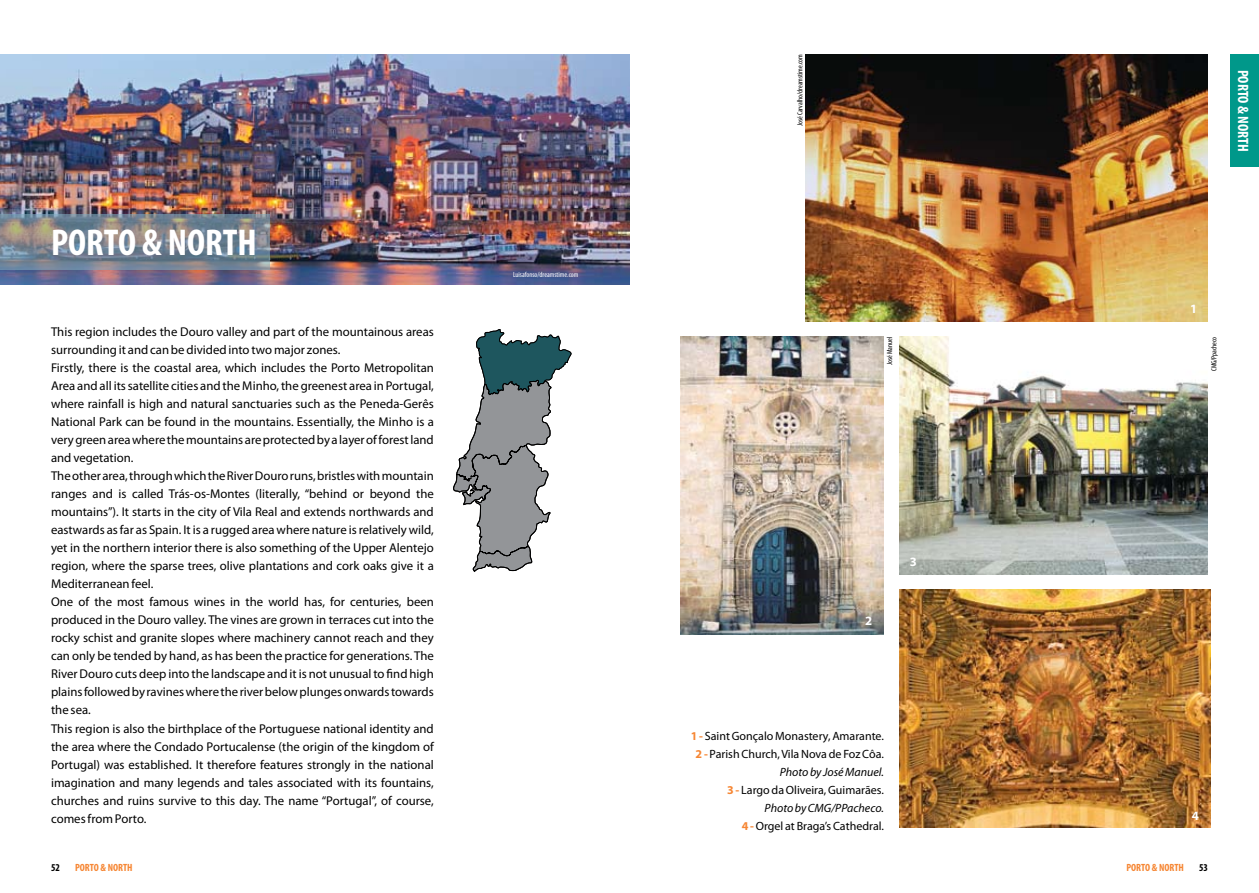
<style>
.page{position:relative;width:1259px;height:893px;background:#fff}
.page>*{position:absolute;margin:0;border:0;box-sizing:border-box;transform-origin:0 0}
.t1{font:700 condensed 37.5px "Myriad Pro";color:#fff}
.t2{font:700 condensed 15px "Myriad Pro";color:#fff}
.t3{font:12.75px/18px "Myriad Pro";color:#000}
.t4{font:700 12.75px "Myriad Pro";color:#fff}
.t5{font:12px/18px "Myriad Pro";color:#000;text-align:right}
.t6{font:700 condensed 10.5px "Myriad Pro";color:#f68633}
.t7{font:700 condensed 10.5px "Myriad Pro";color:#000}
.t8{font:condensed 7.5px "Myriad Pro";color:#000}
.t9{font:condensed 7.5px "Myriad Pro";color:#fff}
.s1{font-weight:700;color:#f68633}
.s2{font-style:italic}
</style>
<div class="page">
<div style="left:1230px;top:54px;width:29px;height:113px;background:#00988a"></div>
<img style="left:0;top:54px;width:629px;height:231px">
<svg style="left:0;top:215px;width:269px;height:55px;background:#7b858f"></svg>
<svg style="left:453px;top:329px;width:119px;height:243px"></svg>
<img style="left:805px;top:54px;width:403px;height:268px">
<img style="left:680px;top:337px;width:204px;height:297px">
<img style="left:899px;top:590px;width:311px;height:238px">
<img style="left:899px;top:337px;width:309px;height:238px">
<p class="t8" style="left:795px;top:126px;width:73px;rotate:-90deg">José Carvalho/dreamstime.com</p>
<p class="t2" style="left:1252px;top:70px;width:84px;rotate:90deg">PORTO &amp; NORTH</p>
<h1 class="t1" style="left:51px;top:220px;width:207px">PORTO &amp; NORTH</h1>
<p class="t3" style="left:51px;top:323px;width:384px">This region includes the Douro valley and part of the mountainous areas surrounding it and can be divided into two major zones.<br>Firstly, there is the coastal area, which includes the Porto Metropolitan Area and all its satellite cities and the Minho, the greenest area in Portugal, where rainfall is high and natural sanctuaries such as the Peneda-Gerês National Park can be found in the mountains. Essentially, the Minho is a very green area where the mountains are protected by a layer of forest land and vegetation.<br>The other area, through which the River Douro runs, bristles with mountain ranges and is called Trás-os-Montes (literally, “behind or beyond the mountains”). It starts in the city of Vila Real and extends northwards and eastwards as far as Spain. It is a rugged area where nature is relatively wild, yet in the northern interior there is also something of the Upper Alentejo region, where the sparse trees, olive plantations and cork oaks give it a Mediterranean feel.<br>One of the most famous wines in the world has, for centuries, been produced in the Douro valley. The vines are grown in terraces cut into the rocky schist and granite slopes where machinery cannot reach and they can only be tended by hand, as has been the practice for generations. The River Douro cuts deep into the landscape and it is not unusual to find high plains followed by ravines where the river below plunges onwards towards the sea.<br>This region is also the birthplace of the Portuguese national identity and the area where the Condado Portucalense (the origin of the kingdom of Portugal) was established. It therefore features strongly in the national imagination and many legends and tales associated with its fountains, churches and ruins survive to this day. The name “Portugal”, of course, comes from Porto.</p>
<p class="t9" style="left:513px;top:270px;width:67px">Luisafonso/dreamstime.com</p>
<p class="t4" style="left:1190px;top:300px;width:9px">1</p>
<p class="t8" style="left:885px;top:365px;width:29px;rotate:-90deg">José Manuel</p>
<p class="t8" style="left:1209px;top:371px;width:36px;rotate:-90deg">CMG/Ppacheco</p>
<p class="t4" style="left:865px;top:613px;width:9px">2</p>
<p class="t4" style="left:910px;top:553px;width:9px">3</p>
<p class="t5" style="left:691px;top:726px;width:195px"><span class="s1">1 -</span> Saint Gonçalo Monastery, Amarante.<br><span class="s1">2 -</span> Parish Church, Vila Nova de Foz Côa.<br><span class="s2">Photo by José Manuel.<br></span><span class="s1">3 -</span> Largo da Oliveira, Guimarães.<br><span class="s2">Photo by CMG/PPacheco.<br></span><span class="s1">4 -</span>Orgel at Braga’s Cathedral.</p>
<p class="t4" style="left:1191px;top:808px;width:9px">4</p>
<p class="t7" style="left:51px;top:861px;width:10px">52</p>
<p class="t6" style="left:75px;top:861px;width:59px">PORTO &amp; NORTH</p>
<p class="t6" style="left:1126px;top:861px;width:59px">PORTO &amp; NORTH</p>
<p class="t7" style="left:1199px;top:861px;width:10px">53</p>
</div>
